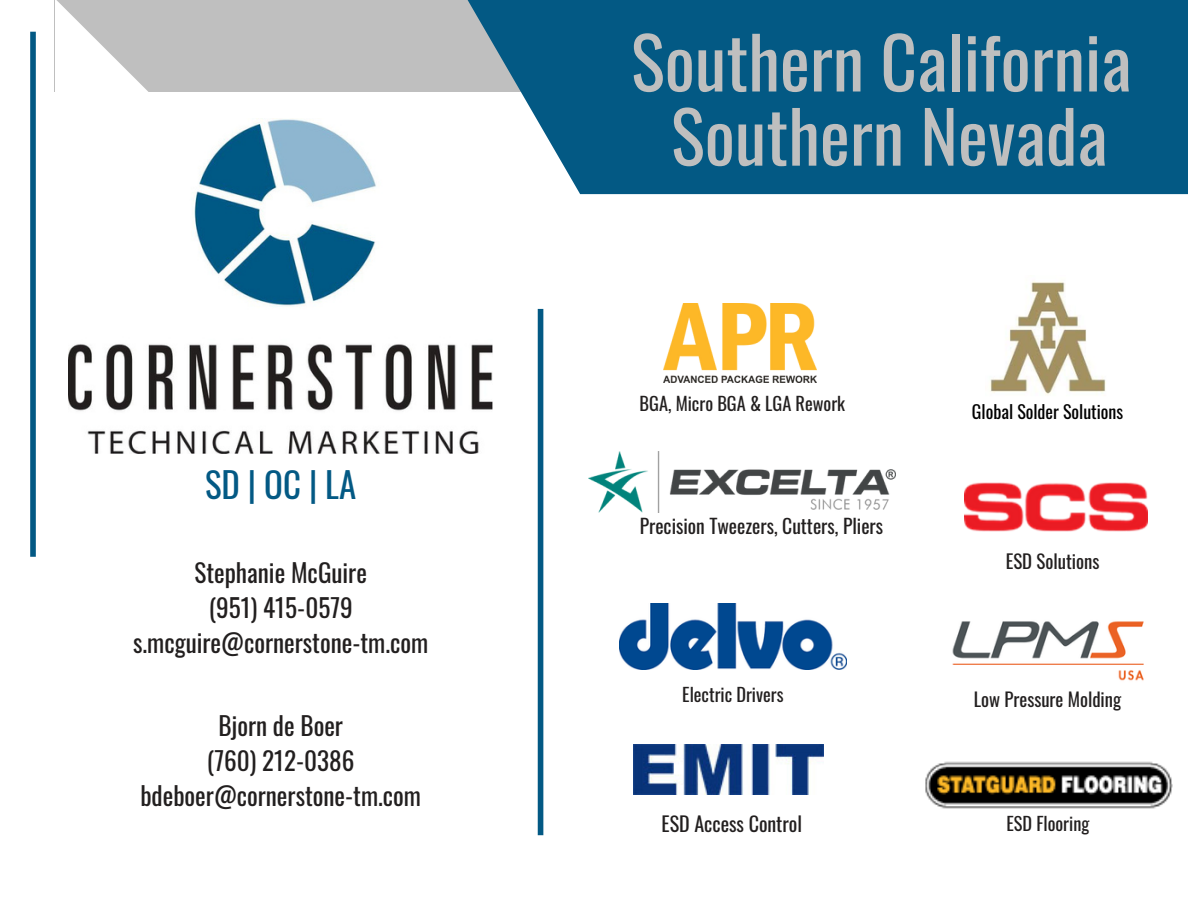
<style>
.page{position:relative;width:1188px;height:918px;background:#fff}
.page>*{position:absolute;margin:0;border:0;box-sizing:border-box;transform-origin:0 0}
.t1{font:71.25px "Oswald";color:#bfbfbf}
.t2{font:34.8px "Oswald";color:#035984}
.t3{font:25.2px "Oswald";color:#221f1f}
.t4{font:20.1px "Oswald";color:#221f1f}
.t5{font:19.65px "Oswald";color:#221f1f}
.t6{font:18.9px "Oswald";color:#221f1f}
.t7{font:18.75px "Oswald";color:#221f1f}
.t8{font:18.3px "Oswald";color:#221f1f}
.t9{font:18px "Oswald";color:#000}
</style>
<div class="page">
<div style="left:30px;top:32px;width:6px;height:525px;background:#035984"></div>
<div style="left:538px;top:309px;width:5px;height:526px;background:#035984"></div>
<img style="left:68px;top:119px;width:425px;height:335px">
<div style="left:55px;top:0;width:1133px;height:92px;background:#bfbfbf"></div>
<svg style="left:55px;top:0;width:93px;height:92px"></svg>
<svg style="left:425px;top:0;width:763px;height:194px;background:#206b91"></svg>
<img style="left:588px;top:452px;width:308px;height:61px">
<img style="left:663px;top:304px;width:153px;height:78px">
<img style="left:964px;top:482px;width:184px;height:50px">
<img style="left:619px;top:603px;width:227px;height:67px">
<img style="left:952px;top:621px;width:192px;height:60px">
<img style="left:925px;top:761px;width:247px;height:48px">
<img style="left:633px;top:744px;width:190px;height:51px">
<img style="left:990px;top:281px;width:116px;height:114px">
<p class="t2" style="left:205px;top:458px;width:153px">SD|OC|LA</p>
<p class="t3" style="left:194px;top:553px;width:174px">Stephanie McGuire</p>
<p class="t3" style="left:209px;top:588px;width:145px">(951) 415-0579</p>
<p class="t3" style="left:133px;top:623px;width:297px">s.mcguire@cornerstone-tm.com</p>
<p class="t3" style="left:218px;top:706px;width:126px">Bjorn de Boer</p>
<p class="t3" style="left:207px;top:741px;width:149px">(760) 212-0386</p>
<p class="t3" style="left:140px;top:776px;width:282px">bdeboer@cornerstone-tm.com</p>
<p class="t1" style="left:631px;top:6px;width:502px">Southern California</p>
<p class="t1" style="left:671px;top:81px;width:438px">Southern Nevada</p>
<p class="t8" style="left:640px;top:389px;width:207px">BGA, Micro BGA &amp; LGA Rework</p>
<p class="t5" style="left:640px;top:511px;width:245px">Precision Tweezers, Cutters, Pliers</p>
<p class="t8" style="left:682px;top:680px;width:103px">Electric Drivers</p>
<p class="t9" style="left:972px;top:397px;width:153px">Global Solder Solutions</p>
<p class="t6" style="left:1006px;top:546px;width:95px">ESD Solutions</p>
<p class="t7" style="left:974px;top:685px;width:149px">Low Pressure Molding</p>
<p class="t4" style="left:662px;top:808px;width:142px">ESD Access Control</p>
<p class="t8" style="left:1007px;top:809px;width:84px">ESD Flooring</p>
</div>
